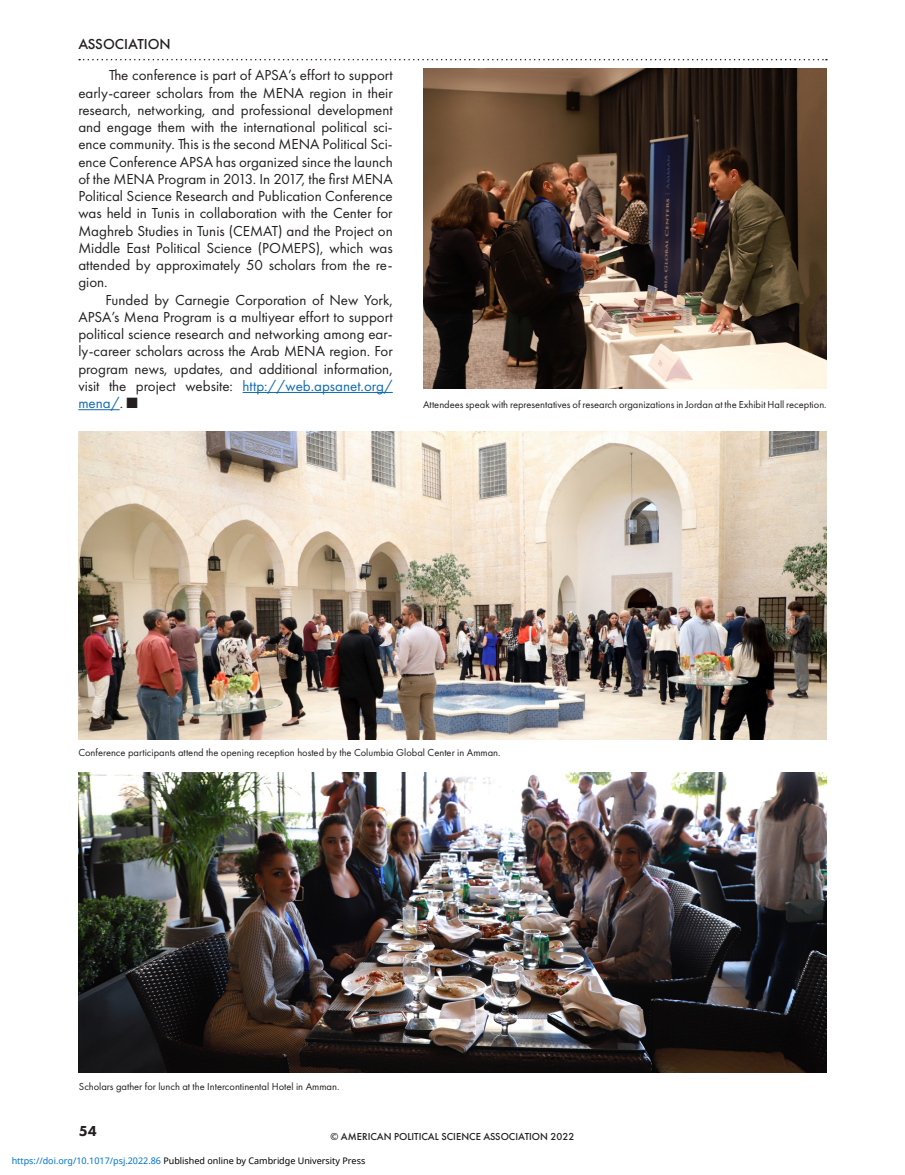
<style>
.page{position:relative;width:905px;height:1175px;background:#fff}
.page>*{position:absolute;margin:0;border:0;box-sizing:border-box;transform-origin:0 0}
.t1{font:15px/17.2px "Futura PT";color:#231f20;text-align:justify}
.t2{font:500 15px "Futura PT";color:#231f20}
.t3{font:800 15px "Futura PT";color:#231f20}
.t4{font:10.5px "Futura PT";color:#231f20}
.t5{font:500 10.5px "Futura PT";color:#231f20}
.t6{font:9px "Noto Sans";color:#000}
.s1{color:#0f6ab0}
.s2{color:#0172cf}
</style>
<div class="page">
<svg style="left:79px;top:59px;width:747px;height:1px"></svg>
<hr style="left:242px;top:392px;width:151px;height:1px;background:#0f6ab0">
<hr style="left:78px;top:409px;width:42px;height:1px;background:#0f6ab0">
<img style="left:79px;top:431px;width:747px;height:308px">
<img style="left:78px;top:773px;width:748px;height:299px">
<img style="left:423px;top:69px;width:403px;height:319px">
<p class="t2" style="left:78px;top:35px;width:94px">ASSOCIATION</p>
<p class="t1" style="left:78px;top:67px;width:316px;text-indent:31px">The conference is part of APSA’s effort to support early-career scholars from the MENA region in their research, networking, and professional development and engage them with the international political sci&shy;ence community. This is the second MENA Political Sci&shy;ence Conference APSA has organized since the launch of the MENA Program in 2013. In 2017, the first MENA Political Science Research and Publication Conference was held in Tunis in collaboration with the Center for Maghreb Studies in Tunis (CEMAT) and the Project on Middle East Political Science (POMEPS), which was attended by approximately 50 scholars from the re&shy;gion.</p>
<p class="t1" style="left:78px;top:291px;width:316px;text-indent:27px">Funded by Carnegie Corporation of New York, APSA’s Mena Program is a multiyear effort to support political science research and networking among ear&shy;ly-career scholars across the Arab MENA region. For program news, updates, and additional information, visit the project website: <span class="s1">http://web.apsanet.org/ mena/</span>. ■</p>
<p class="t4" style="left:423px;top:398px;width:405px">Attendees speak with representatives of research organizations in Jordan at the Exhibit Hall reception.</p>
<p class="t4" style="left:78px;top:746px;width:424px">Conference participants attend the opening reception hosted by the Columbia Global Center in Amman.</p>
<p class="t4" style="left:79px;top:1080px;width:262px">Scholars gather for lunch at the Intercontinental Hotel in Amman.</p>
<p class="t3" style="left:79px;top:1121px;width:19px">54</p>
<p class="t5" style="left:330px;top:1130px;width:245px">© AMERICAN POLITICAL SCIENCE ASSOCIATION 2022</p>
<p class="t6" style="left:12px;top:1154px;width:355px"><span class="s2">https://doi.org/10.1017/psj.2022.86</span> Published online by Cambridge University Press</p>
</div>
